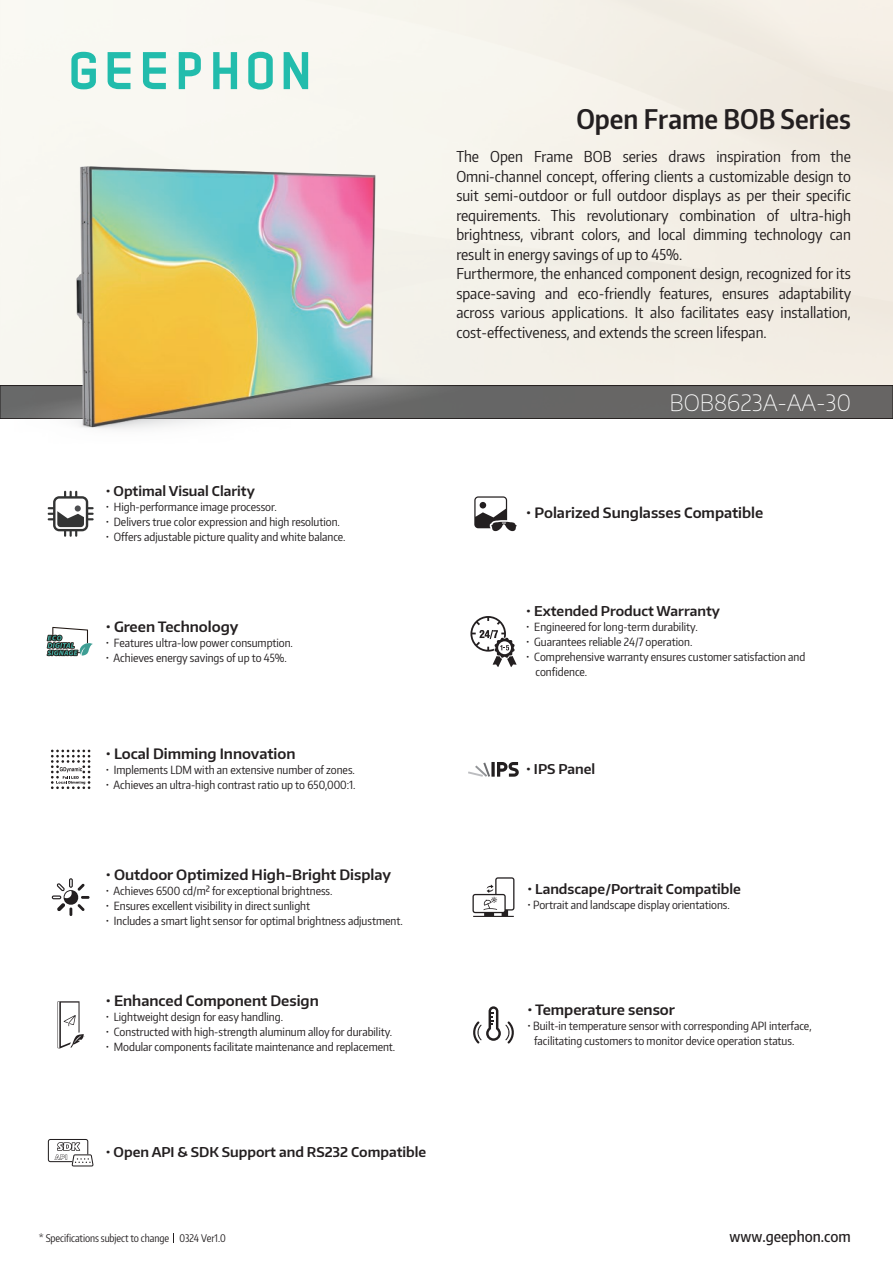
<style>
.page{position:relative;width:893px;height:1263px;background:#fff}
.page>*{position:absolute;margin:0;border:0;box-sizing:border-box;transform-origin:0 0}
.t1{font:600 27px "Encode Sans Condensed";color:#231f20}
.t2{font:100 22.5px "Encode Sans Normal";color:#fff}
.t3{font:15px/19.5px "Encode Sans Condensed";color:#231f20}
.t4{font:500 15px "Encode Sans Condensed";color:#231f20}
.t5{font:600 14.25px "Encode Sans Normal";color:#231f20}
.t6{font:600 13.5px "Encode Sans Normal";color:#231f20}
.t7{font:11.25px/15px "Encode Sans Condensed";color:#231f20}
.t8{font:10.5px "Encode Sans Compressed";letter-spacing:-.005em;color:#231f20}
</style>
<div class="page">
<div style="left:0;top:0;width:893px;height:418px;background:#f4f0e8"></div>
<div style="left:0;top:385px;width:893px;height:34px;background:#676665;border:1px solid #231f20"></div>
<svg style="left:71px;top:52px;width:25px;height:37px"></svg>
<svg style="left:108px;top:52px;width:22px;height:37px"></svg>
<svg style="left:143px;top:52px;width:23px;height:37px"></svg>
<svg style="left:179px;top:52px;width:22px;height:37px"></svg>
<svg style="left:213px;top:52px;width:24px;height:37px"></svg>
<svg style="left:248px;top:52px;width:25px;height:38px"></svg>
<svg style="left:284px;top:52px;width:24px;height:37px"></svg>
<img style="left:0;top:166px;width:481px;height:264px">
<svg style="left:52px;top:878px;width:38px;height:38px"></svg>
<svg style="left:470px;top:616px;width:47px;height:51px"></svg>
<svg style="left:48px;top:1139px;width:46px;height:27px"></svg>
<svg style="left:472px;top:877px;width:42px;height:40px"></svg>
<svg style="left:474px;top:496px;width:42px;height:35px"></svg>
<svg style="left:58px;top:1001px;width:26px;height:47px"></svg>
<svg style="left:48px;top:491px;width:46px;height:46px"></svg>
<svg style="left:46px;top:627px;width:47px;height:29px"></svg>
<svg style="left:51px;top:750px;width:39px;height:39px"></svg>
<svg style="left:473px;top:1006px;width:41px;height:37px"></svg>
<svg style="left:468px;top:762px;width:51px;height:15px"></svg>
<h1 class="t1" style="left:576px;top:101px;width:276px">Open Frame BOB Series</h1>
<p class="t3" style="left:456px;top:146px;width:396px">The Open Frame BOB series draws inspiration from the Omni-channel concept, offering clients a customizable design to suit semi-outdoor or full outdoor displays as per their specific requirements. This revolutionary combination of ultra-high brightness, vibrant colors, and local dimming technology can result in energy savings of up to 45%.<br>Furthermore, the enhanced component design, recognized for its space-saving and eco-friendly features, ensures adaptability across various applications. It also facilitates easy installation, cost-effectiveness, and extends the screen lifespan.</p>
<p class="t6" style="left:106px;top:482px;width:151px">• Optimal Visual Clarity</p>
<p class="t7" style="left:106px;top:499px;width:173px">• High-performance image processor.</p>
<p class="t7" style="left:106px;top:514px;width:236px">• Delivers true color expression and high resolution.</p>
<p class="t7" style="left:106px;top:529px;width:241px">• Offers adjustable picture quality and white balance.</p>
<p class="t5" style="left:106px;top:617px;width:134px">• Green Technology</p>
<p class="t7" style="left:106px;top:634px;width:189px">• Features ultra-low power consumption.</p>
<p class="t7" style="left:106px;top:649px;width:183px">• Achieves energy savings of up to 45%.</p>
<p class="t5" style="left:106px;top:745px;width:191px">• Local Dimming Innovation</p>
<p class="t7" style="left:106px;top:762px;width:251px">• Implements LDM with an extensive number of zones.</p>
<p class="t7" style="left:106px;top:777px;width:251px">• Achieves an ultra-high contrast ratio up to 650,000:1.</p>
<p class="t5" style="left:106px;top:865px;width:287px">• Outdoor Optimized High-Bright Display</p>
<p class="t7" style="left:106px;top:882px;width:228px">• Achieves 6500 cd/m² for exceptional brightness.</p>
<p class="t7" style="left:106px;top:897px;width:206px">• Ensures excellent visibility in direct sunlight</p>
<p class="t7" style="left:106px;top:912px;width:298px">• Includes a smart light sensor for optimal brightness adjustment.</p>
<p class="t5" style="left:106px;top:991px;width:215px">• Enhanced Component Design</p>
<p class="t7" style="left:106px;top:1009px;width:179px">• Lightweight design for easy handling.</p>
<p class="t7" style="left:106px;top:1024px;width:288px">• Constructed with high-strength aluminum alloy for durability.</p>
<p class="t7" style="left:106px;top:1039px;width:291px">• Modular components facilitate maintenance and replacement.</p>
<p class="t6" style="left:106px;top:1143px;width:322px">• Open API &amp; SDK Support and RS232 Compatible</p>
<h2 class="t2" style="left:669px;top:388px;width:183px">BOB8623A-AA-30</h2>
<p class="t5" style="left:526px;top:504px;width:239px">• Polarized Sunglasses Compatible</p>
<p class="t6" style="left:526px;top:602px;width:195px">• Extended Product Warranty</p>
<p class="t7" style="left:526px;top:619px;width:173px">• Engineered for long-term durability.</p>
<p class="t7" style="left:526px;top:634px;width:168px">• Guarantees reliable 24/7 operation.</p>
<p class="t7" style="left:536px;top:649px;width:271px;text-indent:-9px">• Comprehensive warranty ensures customer satisfaction and confidence.</p>
<p class="t6" style="left:526px;top:760px;width:71px">• IPS Panel</p>
<p class="t6" style="left:527px;top:880px;width:215px">• Landscape/Portrait Compatible</p>
<p class="t7" style="left:527px;top:897px;width:204px">• Portrait and landscape display orientations.</p>
<p class="t5" style="left:527px;top:1000px;width:149px">• Temperature sensor</p>
<p class="t7" style="left:534px;top:1018px;width:279px;text-indent:-7px">• Built-in temperature sensor with corresponding API interface, facilitating customers to monitor device operation status.</p>
<p class="t8" style="left:39px;top:1231px;width:188px">* Specifications subject to change 0324 Ver1.0</p>
<h3 class="t4" style="left:730px;top:1226px;width:123px">www.geephon.com</h3>
</div>
